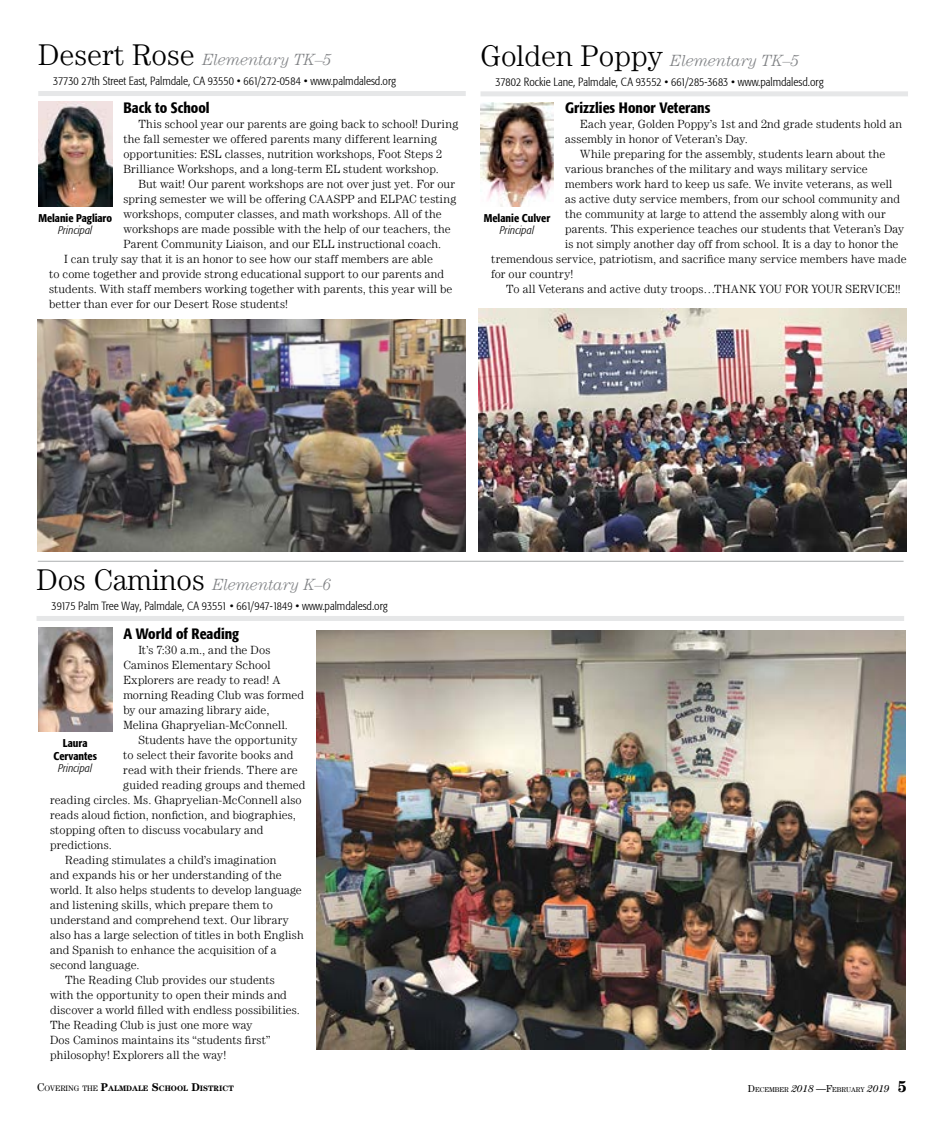
<style>
.page{position:relative;width:945px;height:1125px;background:#fff}
.page>*{position:absolute;margin:0;border:0;box-sizing:border-box;transform-origin:0 0}
.t1{font:italic 300 16.25px "Century LT";letter-spacing:-.005em;color:#808285}
.t2{font:500 condensed 15px "Formata";color:#000}
.t3{font:300 11.88px/15px "Century LT";letter-spacing:.01em;color:#000}
.t4{font:300 condensed 11.88px "Formata";color:#000}
.t5{font:500 condensed 11.25px/12.5px "Formata";color:#000;text-align:center}
.t6{font:italic 300 condensed 11.25px "Formata";letter-spacing:.005em;color:#000}
.t7{font:700 7.88px "Century LT";color:#000}
.t8{font:7px "Century LT";color:#000}
.s1{font-style:normal;font-size:30px;color:#000}
.s2{font-weight:400;font-size:11.25px}
.s3{font-weight:400}
.s4{font-size:11.25px}
.s5{font-size:10px}
.s6{font-style:italic;font-size:10px}
.s7{font-weight:700;font-size:16.25px}
</style>
<div class="page">
<div style="left:37px;top:616px;width:867px;height:5px;background:#e6e7e8"></div>
<img style="left:38px;top:627px;width:74px;height:104px">
<img style="left:38px;top:319px;width:428px;height:232px">
<img style="left:39px;top:101px;width:73px;height:105px">
<div style="left:38px;top:91px;width:428px;height:5px;background:#e6e7e8"></div>
<div style="left:481px;top:91px;width:427px;height:5px;background:#e6e7e8"></div>
<img style="left:481px;top:103px;width:73px;height:103px">
<img style="left:479px;top:308px;width:428px;height:243px">
<img style="left:317px;top:631px;width:588px;height:418px">
<hr style="left:38px;top:561px;width:866px;height:1px;background:#bcbec0">
<h1 class="t1" style="left:38px;top:51px;width:295px"><span class="s1">Desert Rose</span> Elementary TK–5</h1>
<p class="t4" style="left:53px;top:74px;width:344px">37730 27th Street East, Palmdale, CA 93550 • 661/272-0584 • www.palmdalesd.org</p>
<p class="t2" style="left:123px;top:99px;width:88px">Back to School</p>
<p class="t3" style="left:123px;top:116px;width:336px;text-indent:15px">This school year our parents are going back to school! During the fall semester we offered parents many different learning opportunities: ESL classes, nutrition workshops, Foot Steps 2<br>Brilliance Workshops, and a long-term EL student workshop.</p>
<p class="t3" style="left:138px;top:176px;width:318px">But wait! Our parent workshops are not over just yet. For our</p>
<p class="t3" style="left:123px;top:191px;width:334px">spring semester we will be offering CAASPP and ELPAC testing</p>
<p class="t3" style="left:123px;top:206px;width:320px">workshops, computer classes, and math workshops. All of the</p>
<p class="t3" style="left:123px;top:221px;width:329px">workshops are made possible with the help of our teachers, the</p>
<p class="t3" style="left:123px;top:236px;width:319px">Parent Community Liaison, and our ELL instructional coach.</p>
<p class="t3" style="left:64px;top:251px;width:370px">I can truly say that it is an honor to see how our staff members are able</p>
<p class="t3" style="left:49px;top:266px;width:397px">to come together and provide strong educational support to our parents and</p>
<p class="t3" style="left:49px;top:281px;width:405px">students. With staff members working together with parents, this year will be</p>
<p class="t3" style="left:49px;top:296px;width:240px">better than ever for our Desert Rose students!</p>
<p class="t5" style="left:38px;top:211px;width:75px">Melanie Pagliaro</p>
<p class="t6" style="left:58px;top:224px;width:36px">Principal</p>
<h1 class="t1" style="left:481px;top:51px;width:321px"><span class="s1">Golden Poppy</span> Elementary TK–5</h1>
<p class="t4" style="left:496px;top:75px;width:330px">37802 Rockie Lane, Palmdale, CA 93552 • 661/285-3683 • www.palmdalesd.org</p>
<p class="t2" style="left:565px;top:99px;width:147px">Grizzlies Honor Veterans</p>
<p class="t3" style="left:565px;top:116px;width:338px;text-indent:15px">Each year, Golden Poppy’s 1st and 2nd grade students hold an assembly in honor of Veteran’s Day.</p>
<p class="t3" style="left:580px;top:146px;width:307px">While preparing for the assembly, students learn about the</p>
<p class="t3" style="left:565px;top:161px;width:304px">various branches of the military and ways military service</p>
<p class="t3" style="left:565px;top:176px;width:329px">members work hard to keep us safe. We invite veterans, as well</p>
<p class="t3" style="left:565px;top:191px;width:336px">as active duty service members, from our school community and</p>
<p class="t3" style="left:565px;top:206px;width:322px">the community at large to attend the assembly along with our</p>
<p class="t3" style="left:565px;top:221px;width:340px">parents. This experience teaches our students that Veteran’s Day</p>
<p class="t3" style="left:565px;top:236px;width:335px">is not simply another day off from school. It is a day to honor the</p>
<p class="t3" style="left:491px;top:251px;width:417px">tremendous service, patriotism, and sacrifice many service members have made</p>
<p class="t3" style="left:491px;top:266px;width:84px">for our country!</p>
<p class="t3" style="left:506px;top:281px;width:396px">To all Veterans and active duty troops…THANK YOU FOR YOUR SERVICE!!</p>
<p class="t5" style="left:484px;top:211px;width:68px">Melanie Culver</p>
<p class="t6" style="left:500px;top:224px;width:36px">Principal</p>
<h1 class="t1" style="left:37px;top:576px;width:297px"><span class="s1">Dos Caminos</span> Elementary K–6</h1>
<p class="t4" style="left:52px;top:599px;width:338px">39175 Palm Tree Way, Palmdale, CA 93551 • 661/947-1849 • www.palmdalesd.org</p>
<p class="t2" style="left:123px;top:624px;width:117px">A World of Reading</p>
<p class="t3" style="left:123px;top:642px;width:182px;text-indent:15px">It’s 7:30 a.m., and the Dos<br>Caminos Elementary School<br>Explorers are ready to read! A morning Reading Club was formed by our amazing library aide,<br>Melina Ghapryelian-McConnell.</p>
<p class="t3" style="left:138px;top:732px;width:161px">Students have the opportunity</p>
<p class="t3" style="left:123px;top:747px;width:172px">to select their favorite books and</p>
<p class="t3" style="left:123px;top:762px;width:176px">read with their friends. There are</p>
<p class="t3" style="left:123px;top:777px;width:184px">guided reading groups and themed</p>
<p class="t3" style="left:50px;top:792px;width:253px">reading circles. Ms. Ghapryelian-McConnell also</p>
<p class="t3" style="left:50px;top:807px;width:247px">reads aloud fiction, nonfiction, and biographies,</p>
<p class="t3" style="left:50px;top:822px;width:215px">stopping often to discuss vocabulary and</p>
<p class="t3" style="left:50px;top:837px;width:63px">predictions.</p>
<p class="t3" style="left:65px;top:852px;width:213px">Reading stimulates a child’s imagination</p>
<p class="t3" style="left:50px;top:867px;width:233px">and expands his or her understanding of the</p>
<p class="t3" style="left:50px;top:882px;width:253px">world. It also helps students to develop language</p>
<p class="t3" style="left:50px;top:897px;width:224px">and listening skills, which prepare them to</p>
<p class="t3" style="left:50px;top:912px;width:240px">understand and comprehend text. Our library</p>
<p class="t3" style="left:50px;top:927px;width:255px">also has a large selection of titles in both English</p>
<p class="t3" style="left:50px;top:942px;width:228px">and Spanish to enhance the acquisition of a</p>
<p class="t3" style="left:50px;top:957px;width:91px">second language.</p>
<p class="t3" style="left:65px;top:972px;width:211px">The Reading Club provides our students</p>
<p class="t3" style="left:50px;top:987px;width:238px">with the opportunity to open their minds and</p>
<p class="t3" style="left:50px;top:1002px;width:251px">discover a world filled with endless possibilities.</p>
<p class="t3" style="left:50px;top:1017px;width:204px">The Reading Club is just one more way</p>
<p class="t3" style="left:50px;top:1032px;width:222px">Dos Caminos maintains its “students first”</p>
<p class="t3" style="left:50px;top:1047px;width:178px">philosophy! Explorers all the way!</p>
<p class="t5" style="left:53px;top:737px;width:45px">Laura<br>Cervantes</p>
<p class="t6" style="left:58px;top:762px;width:36px">Principal</p>
<p class="t7" style="left:37px;top:1083px;width:198px"><span class="s2">C</span><span class="s3">OVERING THE</span> <span class="s4">P</span>ALMDALE <span class="s4">S</span>CHOOL <span class="s4">D</span>ISTRICT</p>
<p class="t8" style="left:748px;top:1085px;width:161px"><span class="s5">D</span>ECEMBER <span class="s6">2018</span> <span class="s5">—F</span>EBRUARY <span class="s6">2019</span> <span class="s7">5</span></p>
</div>
